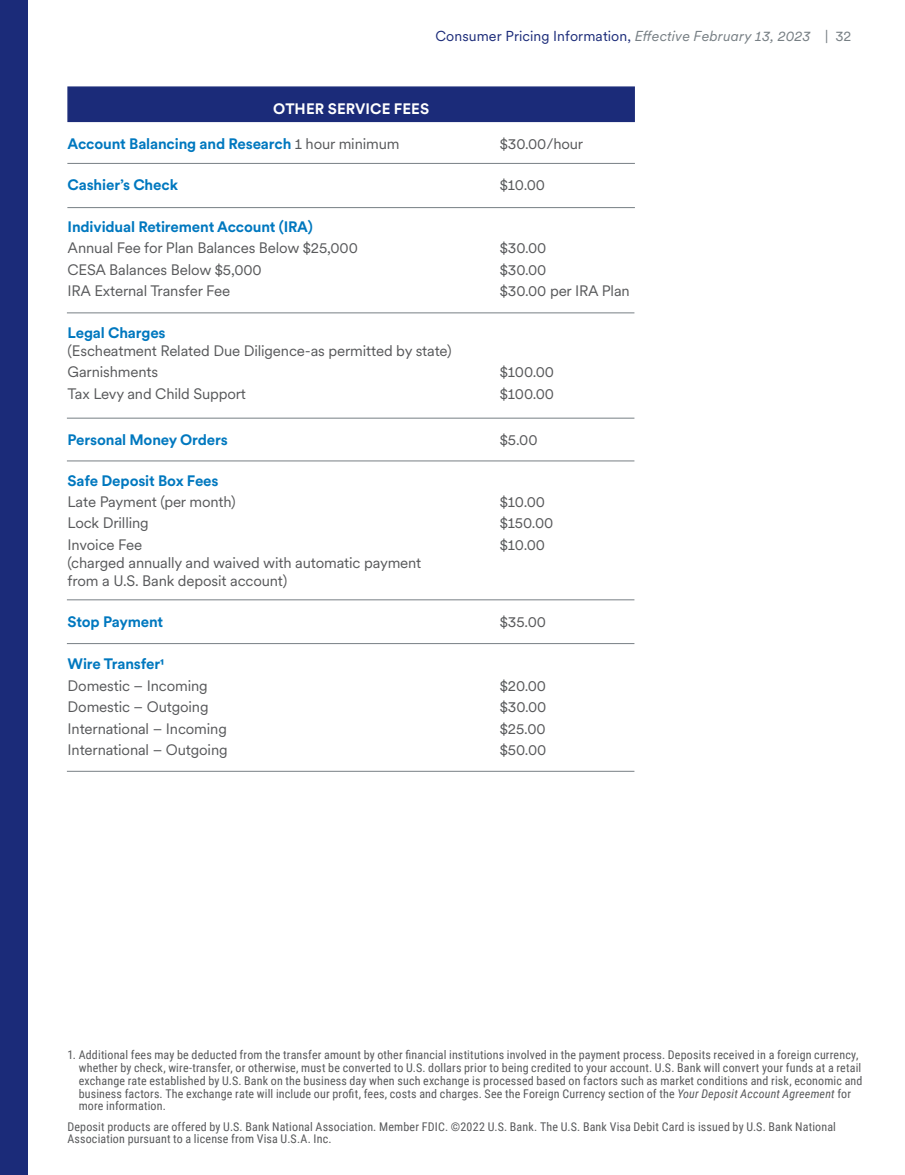
<style>
.page{position:relative;width:905px;height:1175px;background:#fff}
.page>*{position:absolute;margin:0;border:0;box-sizing:border-box;transform-origin:0 0}
.t1{font:15px/18px "U.S.Bank Circular";letter-spacing:-.01em;color:#58595b}
.t2{font:700 15px "U.S.Bank Circular";letter-spacing:-.01em;color:#0078bf}
.t3{font:700 15px "U.S.Bank Circular";letter-spacing:.005em;color:#fff}
.t4{font:14.25px "U.S.Bank Circular";letter-spacing:.005em;color:#1b2b79}
.t5{font:12px/12.8px "Roboto Condensed";letter-spacing:.015em;color:#58595b}
.s1{font-style:italic;color:#777f84}
.s2{color:#777f84}
.s3{font-weight:400;color:#58595b}
.s4{font-weight:700;color:#0078bf}
.s5{font-style:italic}
</style>
<div class="page">
<div style="left:0;top:0;width:27px;height:1174px;background:#1b2b79"></div>
<div style="left:67px;top:86px;width:568px;height:36px;background:#1b2b79;border:2px solid #1b2b79"></div>
<hr style="left:67px;top:312px;width:567px;height:1px;background:#777f84">
<hr style="left:67px;top:163px;width:568px;height:1px;background:#777f84">
<hr style="left:67px;top:418px;width:567px;height:1px;background:#777f84">
<hr style="left:67px;top:460px;width:567px;height:1px;background:#777f84">
<hr style="left:67px;top:207px;width:568px;height:1px;background:#777f84">
<hr style="left:67px;top:771px;width:567px;height:1px;background:#777f84">
<hr style="left:67px;top:643px;width:567px;height:1px;background:#777f84">
<hr style="left:67px;top:599px;width:567px;height:1px;background:#777f84">
<p class="t4" style="left:435px;top:27px;width:417px">Consumer Pricing Information, <span class="s1">Effective February 13, 2023</span> <span class="s2">| 32</span></p>
<p class="t3" style="left:273px;top:99px;width:157px">OTHER SERVICE FEES</p>
<p class="t2" style="left:68px;top:133px;width:333px">Account Balancing and Research <span class="s3">1 hour minimum</span></p>
<p class="t1" style="left:500px;top:134px;width:85px">$30.00/hour</p>
<p class="t2" style="left:68px;top:175px;width:112px">Cashier’s Check</p>
<p class="t1" style="left:500px;top:175px;width:47px">$10.00</p>
<p class="t2" style="left:68px;top:216px;width:247px">Individual Retirement Account (IRA)</p>
<p class="t1" style="left:68px;top:238px;width:292px">Annual Fee for Plan Balances Below $25,000</p>
<p class="t1" style="left:500px;top:238px;width:48px">$30.00</p>
<p class="t1" style="left:68px;top:260px;width:195px">CESA Balances Below $5,000</p>
<p class="t1" style="left:500px;top:260px;width:48px">$30.00</p>
<p class="t1" style="left:68px;top:281px;width:164px">IRA External Transfer Fee</p>
<p class="t1" style="left:500px;top:281px;width:131px">$30.00 per IRA Plan</p>
<p class="t1" style="left:68px;top:323px;width:385px"><span class="s4">Legal Charges<br></span>(Escheatment Related Due Diligence-as permitted by state)</p>
<p class="t1" style="left:68px;top:362px;width:92px">Garnishments</p>
<p class="t1" style="left:500px;top:362px;width:56px">$100.00</p>
<p class="t1" style="left:68px;top:384px;width:180px">Tax Levy and Child Support</p>
<p class="t1" style="left:500px;top:384px;width:56px">$100.00</p>
<p class="t2" style="left:68px;top:429px;width:162px">Personal Money Orders</p>
<p class="t1" style="left:500px;top:430px;width:39px">$5.00</p>
<p class="t2" style="left:68px;top:470px;width:152px">Safe Deposit Box Fees</p>
<p class="t1" style="left:68px;top:492px;width:169px">Late Payment (per month)</p>
<p class="t1" style="left:500px;top:492px;width:47px">$10.00</p>
<p class="t1" style="left:68px;top:513px;width:83px">Lock Drilling</p>
<p class="t1" style="left:500px;top:513px;width:55px">$150.00</p>
<p class="t1" style="left:68px;top:535px;width:76px">Invoice Fee</p>
<p class="t1" style="left:500px;top:535px;width:47px">$10.00</p>
<p class="t1" style="left:68px;top:553px;width:355px">(charged annually and waived with automatic payment from a U.S. Bank deposit account)</p>
<p class="t2" style="left:68px;top:612px;width:97px">Stop Payment</p>
<p class="t1" style="left:500px;top:612px;width:48px">$35.00</p>
<p class="t2" style="left:68px;top:653px;width:98px">Wire Transfer1</p>
<p class="t1" style="left:68px;top:676px;width:142px">Domestic – Incoming</p>
<p class="t1" style="left:500px;top:676px;width:48px">$20.00</p>
<p class="t1" style="left:68px;top:697px;width:142px">Domestic – Outgoing</p>
<p class="t1" style="left:500px;top:697px;width:48px">$30.00</p>
<p class="t1" style="left:68px;top:718px;width:161px">International – Incoming</p>
<p class="t1" style="left:500px;top:718px;width:47px">$25.00</p>
<p class="t1" style="left:68px;top:740px;width:162px">International – Outgoing</p>
<p class="t1" style="left:500px;top:740px;width:48px">$50.00</p>
<p class="t5" style="left:79px;top:1048px;width:785px;text-indent:-11px">1. Additional fees may be deducted from the transfer amount by other financial institutions involved in the payment process. Deposits received in a foreign currency, whether by check, wire-transfer, or otherwise, must be converted to U.S. dollars prior to being credited to your account. U.S. Bank will convert your funds at a retail exchange rate established by U.S. Bank on the business day when such exchange is processed based on factors such as market conditions and risk, economic and business factors. The exchange rate will include our profit, fees, costs and charges. See the Foreign Currency section of the <span class="s5">Your Deposit Account Agreement</span> for more information.</p>
<p class="t5" style="left:67px;top:1119px;width:770px">Deposit products are offered by U.S. Bank National Association. Member FDIC. ©2022 U.S. Bank. The U.S. Bank Visa Debit Card is issued by U.S. Bank National<br>Association pursuant to a license from Visa U.S.A. Inc.</p>
</div>
